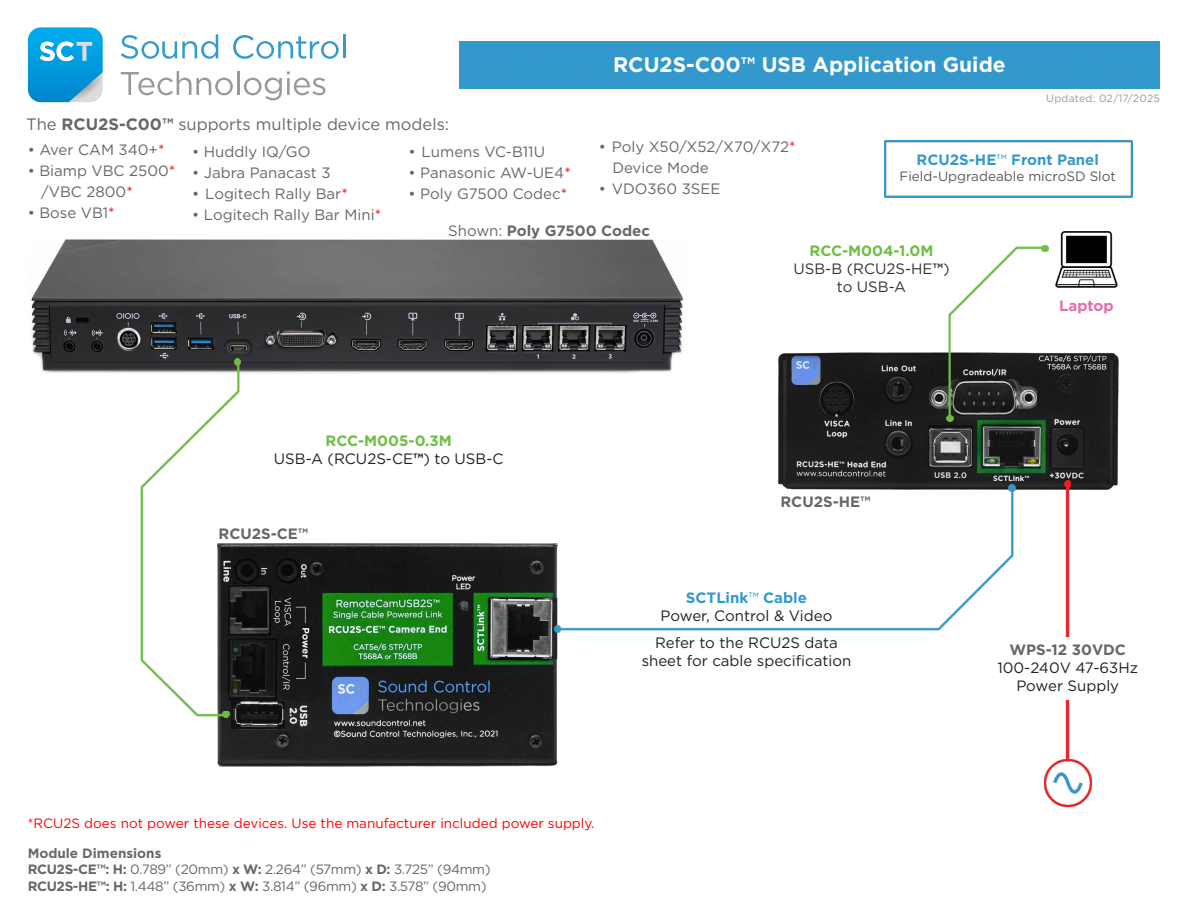
<style>
.page{position:relative;width:1188px;height:918px;background:#fff}
.page>*{position:absolute;margin:0;border:0;box-sizing:border-box;transform-origin:0 0}
.t1{font:700 21px "Gotham";color:#fff}
.t2{font:16.5px "Gotham HTF";color:#666767}
.t3{font:15px/21px "Gotham HTF";color:#666767}
.t4{font:15px/18px "Gotham HTF";color:#231f20;text-align:center}
.t5{font:15px/18px "Gotham";color:#231f20;text-align:center}
.t6{font:700 15px "Gotham";color:#666767}
.t7{font:700 15px "Gotham";color:#6fbe44}
.t8{font:15px/18px "Gotham HTF";color:#333;text-align:center}
.t9{font:700 15px "Gotham";color:#3599cc}
.t10{font:700 15px "Gotham";color:#e26fab}
.t11{font:13.5px/16.2px "Gotham";letter-spacing:-.025em;color:#666767}
.t12{font:13.5px "Gotham HTF";color:#f00}
.t13{font:13.5px "Gotham HTF";color:#595a5c}
.t14{font:10.5px "Gotham HTF";letter-spacing:.02em;color:#989898}
.s1{font-family:"Gotham";font-weight:700}
.s2{color:#f00}
.s3{font-family:"Gotham HTF";font-weight:400}
.s4{font-weight:700;color:#3599cc}
.s5{color:#3599cc}
.s6{font-weight:700}
</style>
<div class="page">
<img style="left:778px;top:352px;width:341px;height:137px">
<img style="left:217px;top:544px;width:340px;height:223px">
<img style="left:31px;top:239px;width:652px;height:136px">
<img style="left:1044px;top:760px;width:48px;height:47px">
<img style="left:1053px;top:773px;width:30px;height:21px">
<img style="left:1066px;top:487px;width:4px;height:275px">
<svg style="left:1065px;top:481px;width:6px;height:6px"></svg>
<img style="left:1066px;top:638px;width:4px;height:62px">
<svg style="left:947px;top:415px;width:6px;height:7px"></svg>
<img style="left:948px;top:247px;width:96px;height:171px">
<svg style="left:1042px;top:245px;width:6px;height:7px"></svg>
<img style="left:1056px;top:231px;width:62px;height:57px">
<svg style="left:1009px;top:485px;width:6px;height:6px"></svg>
<svg style="left:554px;top:626px;width:7px;height:6px"></svg>
<img style="left:557px;top:489px;width:457px;height:142px">
<svg style="left:234px;top:359px;width:7px;height:6px"></svg>
<img style="left:141px;top:363px;width:98px;height:353px">
<img style="left:885px;top:141px;width:248px;height:56px">
<div style="left:460px;top:42px;width:700px;height:46px;background:#3398cb"></div>
<svg style="left:121px;top:34px;width:97px;height:25px"></svg>
<svg style="left:233px;top:35px;width:106px;height:24px"></svg>
<hr style="left:343px;top:34px;width:2px;height:24px;background:#3499cc">
<svg style="left:121px;top:71px;width:112px;height:24px"></svg>
<hr style="left:237px;top:71px;width:3px;height:24px;background:#989898">
<svg style="left:244px;top:72px;width:81px;height:28px"></svg>
<svg style="left:28px;top:27px;width:75px;height:75px;background:#2ea9df"></svg>
<p class="t2" style="left:26px;top:115px;width:424px">The <span class="s1">RCU2S-C00™</span> supports multiple device models:</p>
<p class="t3" style="left:28px;top:139px;width:138px">• Aver CAM 340+<span class="s2">*</span></p>
<p class="t3" style="left:41px;top:160px;width:136px;text-indent:-14px">• Biamp VBC 2500<span class="s2">* </span>/VBC 2800<span class="s2">*</span></p>
<p class="t3" style="left:28px;top:202px;width:88px">• Bose VB1<span class="s2">*</span></p>
<p class="t3" style="left:192px;top:141px;width:120px">• Huddly IQ/GO</p>
<p class="t3" style="left:192px;top:162px;width:140px">• Jabra Panacast 3</p>
<p class="t3" style="left:192px;top:183px;width:157px">• Logitech Rally Bar<span class="s2">*</span></p>
<p class="t3" style="left:192px;top:204px;width:190px">• Logitech Rally Bar Mini<span class="s2">*</span></p>
<p class="t3" style="left:409px;top:141px;width:138px">• Lumens VC-B11U</p>
<p class="t3" style="left:409px;top:162px;width:164px">• Panasonic AW-UE4<span class="s2">*</span></p>
<p class="t3" style="left:409px;top:183px;width:160px">• Poly G7500 Codec<span class="s2">*</span></p>
<h1 class="t1" style="left:613px;top:51px;width:394px">RCU2S-C00™ USB Application Guide</h1>
<p class="t14" style="left:1046px;top:92px;width:115px">Updated: 02/17/2025</p>
<p class="t3" style="left:612px;top:136px;width:185px;text-indent:-14px">• Poly X50/X52/X70/X72<span class="s2">*<br></span>Device Mode</p>
<p class="t3" style="left:599px;top:178px;width:123px">• VDO360 3SEE</p>
<p class="t9" style="left:917px;top:150px;width:184px">RCU2S-HE<span class="s3">™</span> Front Panel</p>
<p class="t13" style="left:900px;top:169px;width:218px">Field-Upgradeable microSD Slot</p>
<p class="t6" style="left:448px;top:221px;width:203px"><span class="s3">Shown:</span> Poly G7500 Codec</p>
<p class="t7" style="left:326px;top:431px;width:128px">RCC-M005-0.3M</p>
<p class="t4" style="left:274px;top:450px;width:231px">USB-A (RCU2S-CE<span class="s1">™</span>) to USB-C</p>
<p class="t6" style="left:219px;top:523px;width:91px">RCU2S-CE™</p>
<p class="t7" style="left:810px;top:241px;width:125px">RCC-M004-1.0M</p>
<p class="t8" style="left:793px;top:259px;width:158px">USB-B (RCU2S-HE<span class="s1">™</span>) to USB-A</p>
<p class="t6" style="left:780px;top:491px;width:92px">RCU2S-HE™</p>
<p class="t5" style="left:661px;top:588px;width:173px"><span class="s4">SCTLink</span><span class="s5">™</span> <span class="s4">Cable<br></span>Power, Control &amp; Video</p>
<p class="t4" style="left:642px;top:633px;width:211px">Refer to the RCU2S data sheet for cable specification</p>
<p class="t10" style="left:1059px;top:295px;width:56px">Laptop</p>
<p class="t6" style="left:1009px;top:640px;width:118px">WPS-12 30VDC</p>
<p class="t5" style="left:997px;top:658px;width:142px">100-240V 47-63Hz<br>Power Supply</p>
<p class="t12" style="left:28px;top:816px;width:568px">*RCU2S does not power these devices. Use the manufacturer included power supply.</p>
<p class="t11" style="left:28px;top:845px;width:464px"><span class="s6">Module Dimensions<br>RCU2S-CE™: H:</span> 0.789” (20mm) <span class="s6">x W:</span> 2.264” (57mm) <span class="s6">x D:</span> 3.725” (94mm)<br><span class="s6">RCU2S-HE™: H:</span> 1.448” (36mm) <span class="s6">x W:</span> 3.814” (96mm) <span class="s6">x D:</span> 3.578” (90mm)</p>
</div>
